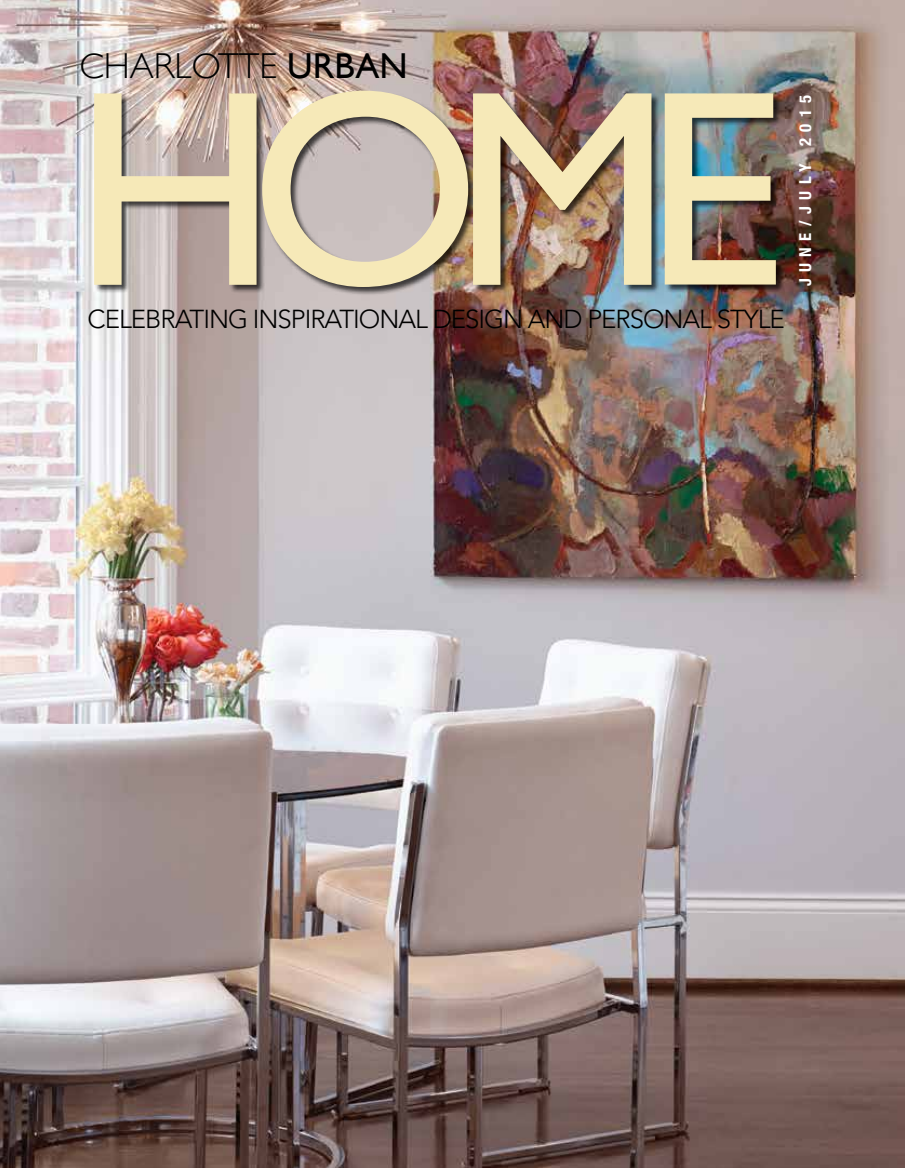
<style>
.page{position:relative;width:905px;height:1168px;background:#fff}
.page>*{position:absolute;margin:0;border:0;box-sizing:border-box;transform-origin:0 0}
.t1{font:280.5px "Gill Sans";color:#f6e9b8}
.t2{font:300 36px "Gill Sans";color:#000}
.t3{font:300 25.8px "Avenir";letter-spacing:-.04em;color:#000}
.t4{font:700 condensed 16.5px "Helvetica Neue";letter-spacing:.39em;color:#fff}
.s1{font-weight:400}
</style>
<div class="page">
<img style="left:0;top:1px;width:904px;height:1167px">
<div style="left:94px;top:91px;width:690px;height:205px;background:#000;opacity:.7"></div>
<h2 class="t2" style="left:79px;top:46px;width:329px">CHARLOTTE <span class="s1">URBAN</span></h2>
<h1 class="t1" style="left:73px;top:27px;width:712px">HOME</h1>
<p class="t3" style="left:88px;top:304px;width:698px">CELEBRATING INSPIRATIONAL DESIGN AND PERSONAL STYLE</p>
<p class="t4" style="left:795px;top:286px;width:193px;rotate:-90deg">JUNE/JULY 2015</p>
</div>
